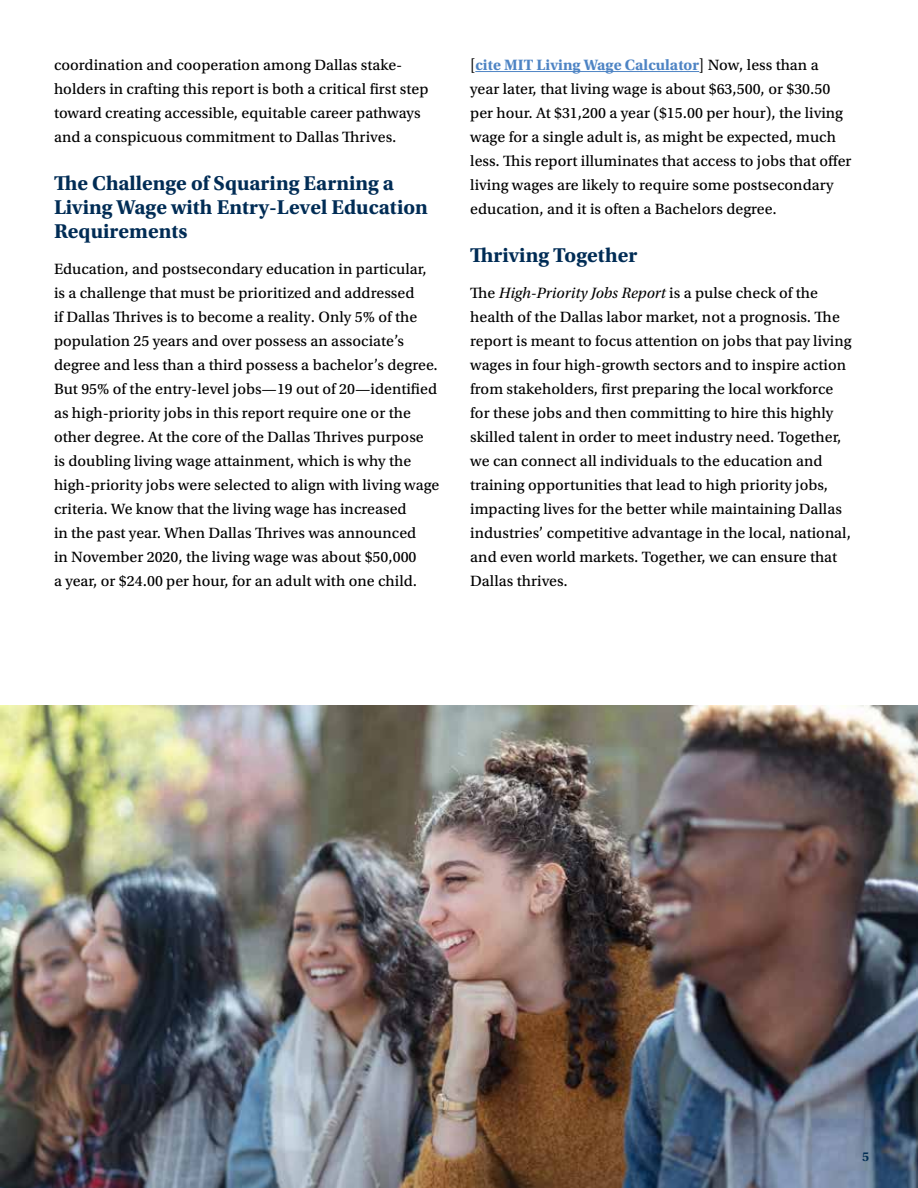
<style>
.page{position:relative;width:918px;height:1188px;background:#fff}
.page>*{position:absolute;margin:0;border:0;box-sizing:border-box;transform-origin:0 0}
.t1{font:700 21px/24px "Utopia Std";color:#002c55}
.t2{font:15.75px/24px "Utopia Std Capt";color:#000}
.t3{font:italic 15.75px "Utopia Std";color:#000}
.t4{font:700 15.75px "Utopia Std";color:#4e84c4}
.t5{font:600 13.5px "Utopia Std";color:#002c55}
.s1{font-family:"Utopia Std Capt";font-weight:400;color:#000}
.s2{font-family:"Utopia Std Capt";font-style:normal}
</style>
<div class="page">
<hr style="left:475px;top:71px;width:224px;height:1px;background:#4e84c4">
<img style="left:0;top:706px;width:918px;height:482px">
<p class="t2" style="left:54px;top:53px;width:376px">coordination and cooperation among Dallas stake&shy;holders in crafting this report is both a critical first step toward creating accessible, equitable career pathways and a conspicuous commitment to Dallas Thrives.</p>
<h1 class="t1" style="left:54px;top:171px;width:375px">The Challenge of Squaring Earning a<br>Living Wage with Entry-Level Education<br>Requirements</h1>
<p class="t2" style="left:54px;top:257px;width:387px">Education, and postsecondary education in particular, is a challenge that must be prioritized and addressed<br>if Dallas Thrives is to become a reality. Only 5% of the population 25 years and over possess an associate’s degree and less than a third possess a bachelor’s degree.<br>But 95% of the entry-level jobs—19 out of 20—identified as high-priority jobs in this report require one or the other degree. At the core of the Dallas Thrives purpose<br>is doubling living wage attainment, which is why the high-priority jobs were selected to align with living wage criteria. We know that the living wage has increased<br>in the past year. When Dallas Thrives was announced<br>in November 2020, the living wage was about $50,000<br>a year, or $24.00 per hour, for an adult with one child.</p>
<p class="t4" style="left:470px;top:56px;width:350px"><span class="s1">[</span>cite MIT Living Wage Calculator<span class="s1">] Now, less than a</span></p>
<p class="t2" style="left:470px;top:77px;width:383px">year later, that living wage is about $63,500, or $30.50 per hour. At $31,200 a year ($15.00 per hour), the living wage for a single adult is, as might be expected, much less. This report illuminates that access to jobs that offer living wages are likely to require some postsecondary education, and it is often a Bachelors degree.</p>
<h1 class="t1" style="left:470px;top:243px;width:169px">Thriving Together</h1>
<p class="t3" style="left:470px;top:284px;width:349px"><span class="s2">The</span> High-Priority Jobs Report <span class="s2">is a pulse check of the</span></p>
<p class="t2" style="left:470px;top:305px;width:383px">health of the Dallas labor market, not a prognosis. The report is meant to focus attention on jobs that pay living wages in four high-growth sectors and to inspire action from stakeholders, first preparing the local workforce for these jobs and then committing to hire this highly skilled talent in order to meet industry need. Together, we can connect all individuals to the education and training opportunities that lead to high priority jobs, impacting lives for the better while maintaining Dallas industries’ competitive advantage in the local, national, and even world markets. Together, we can ensure that Dallas thrives.</p>
<p class="t5" style="left:862px;top:1149px;width:9px">5</p>
</div>
